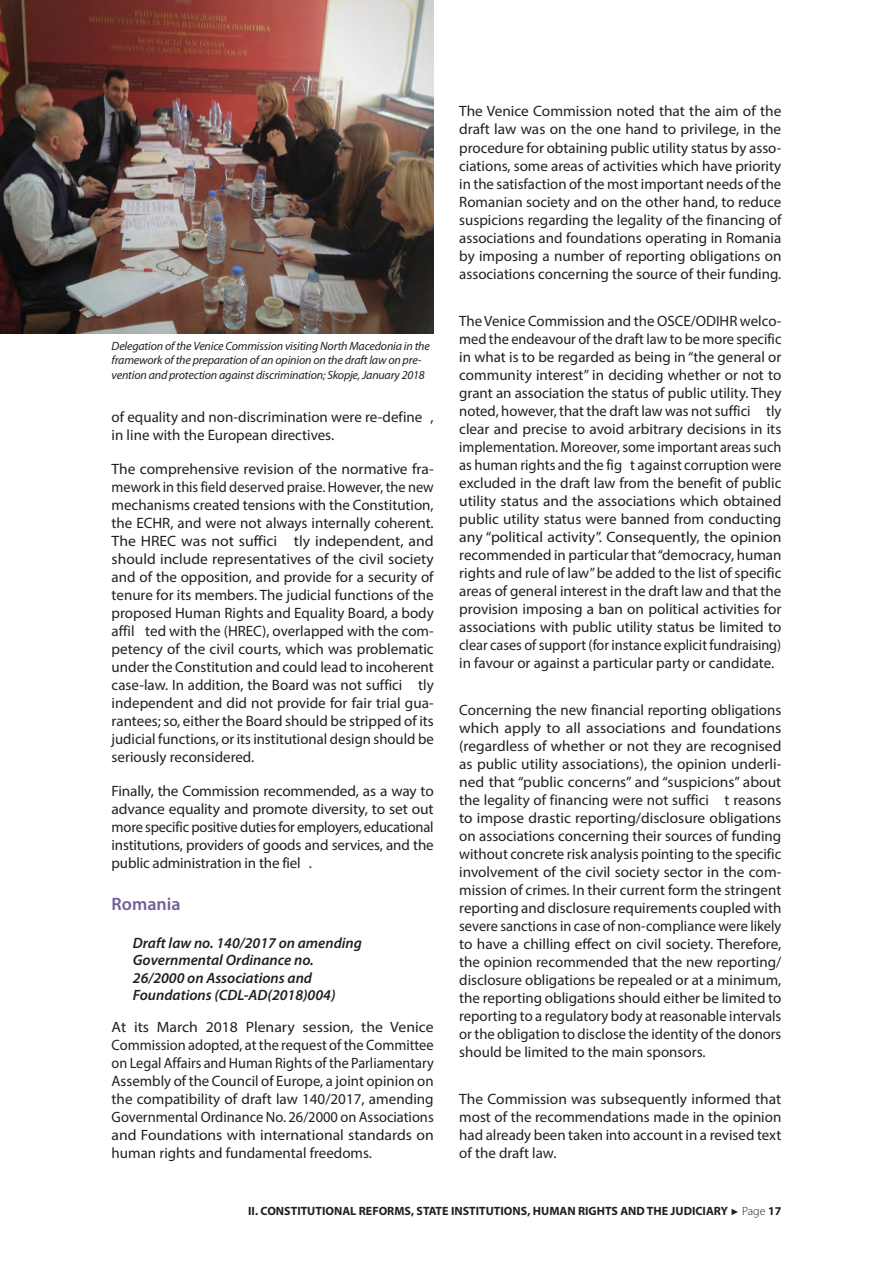
<style>
.page{position:relative;width:893px;height:1263px;background:#fff}
.page>*{position:absolute;margin:0;border:0;box-sizing:border-box;transform-origin:0 0}
.t1{font:600 18px "Myriad Pro";color:#735e96}
.t2{font:15px/18px "Myriad Pro";color:#231f20;text-align:justify}
.t3{font:15px/18px "Myriad Pro";color:#231f20;text-align:justify;scale:1.05 1}
.t4{font:italic 600 15px/17.2px "Myriad Pro";color:#231f20}
.t5{font:italic 12px/14.4px "Myriad Pro";letter-spacing:-.015em;color:#231f20}
.t6{font:700 12px "Myriad Pro";color:#231f20}
.s1{font-family:"Arial";font-weight:400;font-size:9px}
.s2{font-weight:300}
</style>
<div class="page">
<img style="left:0;top:0;width:434px;height:334px">
<p class="t5" style="left:112px;top:338px;width:320px">Delegation of the Venice Commission visiting North Macedonia in the framework of the preparation of an opinion on the draft law on pre&shy;vention and protection against discrimination; Skopje, January 2018</p>
<p class="t2" style="left:112px;top:407px;width:324px">of equality and non-discrimination were re-define , in line with the European directives.</p>
<p class="t2" style="left:112px;top:459px;width:324px">The comprehensive revision of the normative fra&shy;mework in this field deserved praise. However, the new mechanisms created tensions with the Constitution, the ECHR, and were not always internally coherent.<br>The HREC was not suffici tly independent, and should include representatives of the civil society and of the opposition, and provide for a security of tenure for its members. The judicial functions of the proposed Human Rights and Equality Board, a body affil ted with the (HREC), overlapped with the com&shy;petency of the civil courts, which was problematic under the Constitution and could lead to incoherent case-law. In addition, the Board was not suffici tly independent and did not provide for fair trial gua&shy;rantees; so, either the Board should be stripped of its judicial functions, or its institutional design should be seriously reconsidered.</p>
<p class="t2" style="left:112px;top:781px;width:324px">Finally, the Commission recommended, as a way to advance equality and promote diversity, to set out more specific positive duties for employers, educational institutions, providers of goods and services, and the public administration in the fiel .</p>
<p class="t1" style="left:112px;top:893px;width:70px">Romania</p>
<p class="t4" style="left:133px;top:934px;width:231px">Draft law no. 140/2017 on amending<br>Governmental Ordinance no.<br>26/2000 on Associations and<br>Foundations (CDL-AD(2018)004)</p>
<p class="t3" style="left:112px;top:1017px;width:308px">At its March 2018 Plenary session, the Venice Commission adopted, at the request of the Committee on Legal Affairs and Human Rights of the Parliamentary Assembly of the Council of Europe, a joint opinion on the compatibility of draft law 140/2017, amending Governmental Ordinance No. 26/2000 on Associations and Foundations with international standards on human rights and fundamental freedoms.</p>
<p class="t2" style="left:459px;top:102px;width:324px">The Venice Commission noted that the aim of the draft law was on the one hand to privilege, in the procedure for obtaining public utility status by asso&shy;ciations, some areas of activities which have priority in the satisfaction of the most important needs of the Romanian society and on the other hand, to reduce suspicions regarding the legality of the financing of associations and foundations operating in Romania by imposing a number of reporting obligations on associations concerning the source of their funding.</p>
<p class="t2" style="left:459px;top:311px;width:324px">The Venice Commission and the OSCE/ODIHR welco&shy;med the endeavour of the draft law to be more specific in what is to be regarded as being in “the general or community interest” in deciding whether or not to grant an association the status of public utility. They noted, however, that the draft law was not suffici tly clear and precise to avoid arbitrary decisions in its implementation. Moreover, some important areas such as human rights and the fig t against corruption were excluded in the draft law from the benefit of public utility status and the associations which obtained public utility status were banned from conducting any “political activity”. Consequently, the opinion recommended in particular that “democracy, human rights and rule of law” be added to the list of specific areas of general interest in the draft law and that the provision imposing a ban on political activities for associations with public utility status be limited to clear cases of support (for instance explicit fundraising) in favour or against a particular party or candidate.</p>
<p class="t2" style="left:459px;top:700px;width:324px">Concerning the new financial reporting obligations which apply to all associations and foundations (regardless of whether or not they are recognised as public utility associations), the opinion underli&shy;ned that “public concerns” and “suspicions” about the legality of financing were not suffici t reasons to impose drastic reporting/disclosure obligations on associations concerning their sources of funding without concrete risk analysis pointing to the specific involvement of the civil society sector in the com&shy;mission of crimes. In their current form the stringent reporting and disclosure requirements coupled with severe sanctions in case of non-compliance were likely to have a chilling effect on civil society. Therefore, the opinion recommended that the new reporting/ disclosure obligations be repealed or at a minimum, the reporting obligations should either be limited to reporting to a regulatory body at reasonable intervals or the obligation to disclose the identity of the donors should be limited to the main sponsors.</p>
<p class="t2" style="left:459px;top:1089px;width:324px">The Commission was subsequently informed that most of the recommendations made in the opinion had already been taken into account in a revised text of the draft law.</p>
<p class="t6" style="left:248px;top:1203px;width:535px">II. CONSTITUTIONAL REFORMS, STATE INSTITUTIONS, HUMAN RIGHTS AND THE JUDICIARY <span class="s1">►</span> <span class="s2">Page</span> 17</p>
</div>
